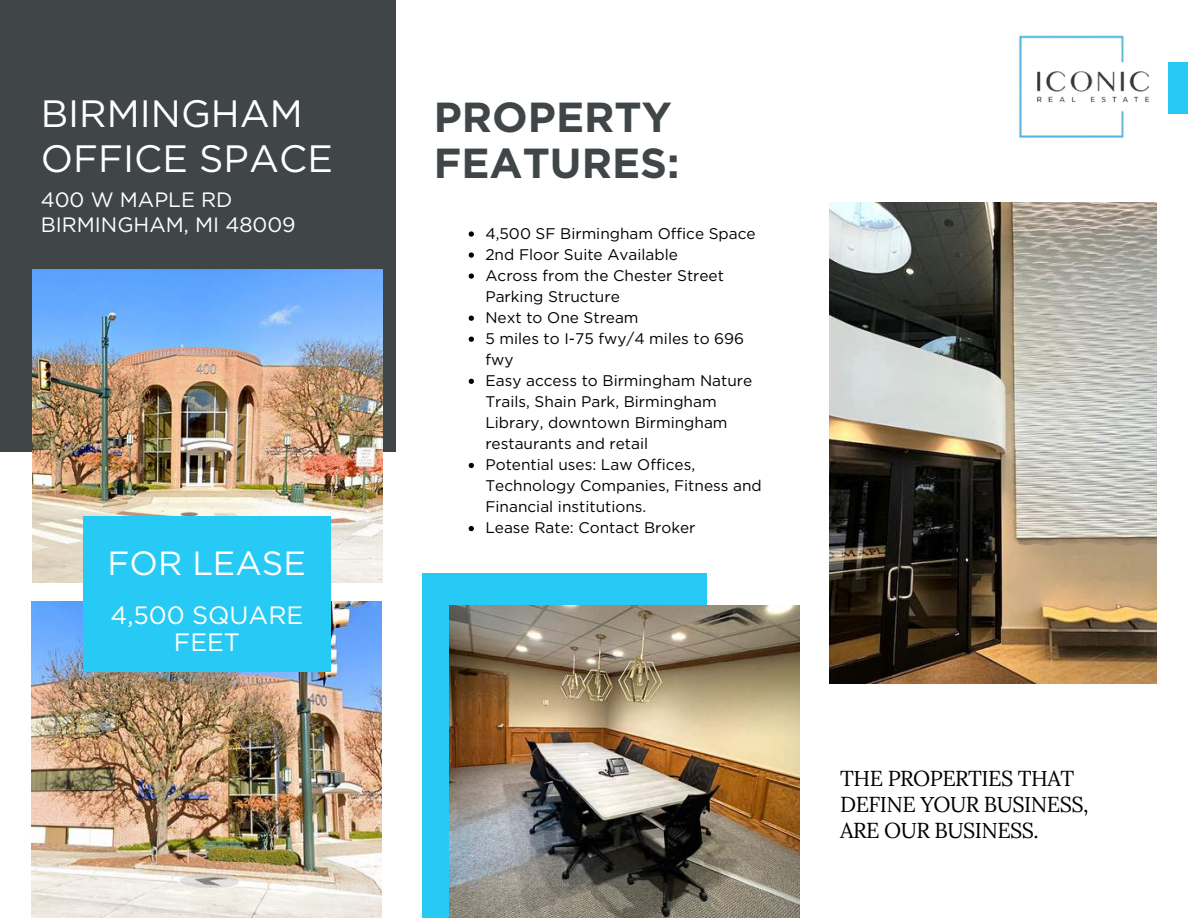
<style>
.page{position:relative;width:1188px;height:918px;background:#fff}
.page>*{position:absolute;margin:0;border:0;box-sizing:border-box;transform-origin:0 0}
.t1{font:700 42px/46.2px "Gotham";color:#404548}
.t2{font:38.1px/45px "Gotham";color:#fff}
.t3{font:33.45px "Gotham";color:#fff}
.t4{font:25.05px/27px "Gotham";color:#fff;text-align:center}
.t5{font:21.6px/25.8px "Lora";letter-spacing:-.025em;color:#000}
.t6{font:20.85px/24.6px "Gotham";color:#fff}
.t7{font:15.45px/21px "Gotham";color:#000}
</style>
<div class="page">
<div style="left:0;top:0;width:396px;height:452px;background:#404548"></div>
<img style="left:829px;top:202px;width:327px;height:482px">
<img style="left:32px;top:602px;width:349px;height:316px">
<img style="left:32px;top:270px;width:350px;height:313px">
<div style="left:83px;top:516px;width:247px;height:156px;background:#27c9f5"></div>
<div style="left:422px;top:573px;width:285px;height:345px;background:#27c9f5"></div>
<img style="left:449px;top:606px;width:350px;height:312px">
<div style="left:1169px;top:63px;width:19px;height:51px;background:#27c9f5"></div>
<img style="left:1019px;top:35px;width:131px;height:103px">
<svg style="left:469px;top:231px;width:5px;height:6px"></svg>
<svg style="left:469px;top:252px;width:5px;height:6px"></svg>
<svg style="left:469px;top:273px;width:5px;height:6px"></svg>
<svg style="left:469px;top:316px;width:5px;height:5px"></svg>
<svg style="left:469px;top:337px;width:5px;height:5px"></svg>
<svg style="left:469px;top:379px;width:5px;height:5px"></svg>
<svg style="left:469px;top:463px;width:5px;height:5px"></svg>
<svg style="left:469px;top:526px;width:5px;height:5px"></svg>
<h2 class="t2" style="left:41px;top:90px;width:294px">BIRMINGHAM<br>OFFICE SPACE</h2>
<h3 class="t6" style="left:41px;top:187px;width:257px">400 W MAPLE RD<br>BIRMINGHAM, MI 48009</h3>
<h3 class="t3" style="left:108px;top:542px;width:200px">FOR LEASE</h3>
<h3 class="t4" style="left:111px;top:601px;width:194px">4,500 SQUARE<br>FEET</h3>
<h1 class="t1" style="left:434px;top:94px;width:247px">PROPERTY<br>FEATURES:</h1>
<p class="t7" style="left:485px;top:222px;width:278px">4,500 SF Birmingham Office Space<br>2nd Floor Suite Available<br>Across from the Chester Street<br>Parking Structure<br>Next to One Stream<br>5 miles to I-75 fwy/4 miles to 696 fwy<br>Easy access to Birmingham Nature<br>Trails, Shain Park, Birmingham<br>Library, downtown Birmingham restaurants and retail<br>Potential uses: Law Offices,<br>Technology Companies, Fitness and<br>Financial institutions.<br>Lease Rate: Contact Broker</p>
<h3 class="t5" style="left:840px;top:764px;width:250px">THE PROPERTIES THAT<br>DEFINE YOUR BUSINESS,<br>ARE OUR BUSINESS.</h3>
</div>
